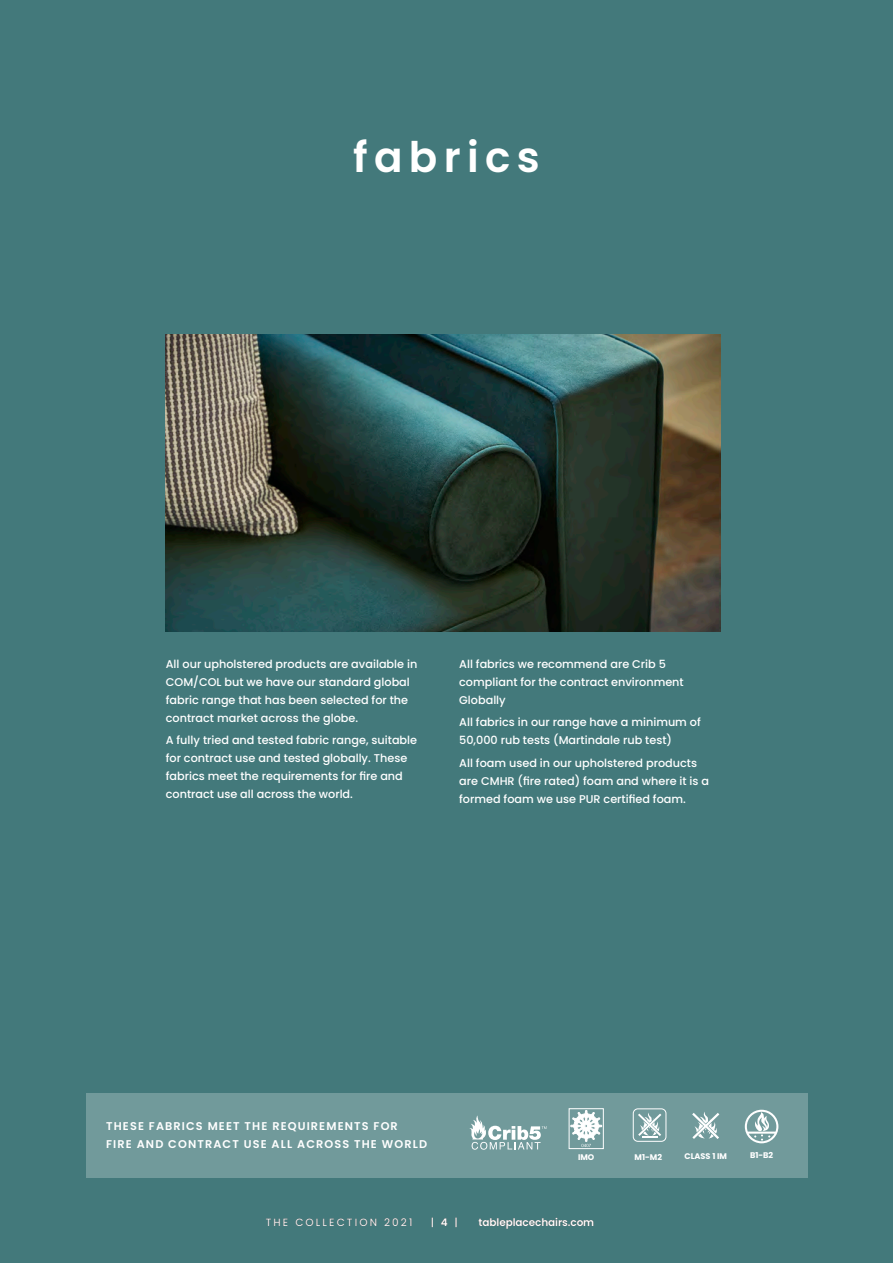
<style>
.page{position:relative;width:893px;height:1263px;background:#43797b}
.page>*{position:absolute;margin:0;border:0;box-sizing:border-box;transform-origin:0 0}
.t1{font:600 42px "Poppins";letter-spacing:.15em;color:#fff}
.DescriptiveText{font:500 11.25px/18px "Poppins";color:#fff}
.DescriptiveText-2{font:600 11.25px/18px "Poppins";letter-spacing:.1em;color:#fff}
.t2{font:600 10.5px "Poppins";letter-spacing:-.01em;color:#fff}
.t3{font:10.5px "Poppins";letter-spacing:.2em;color:#fff}
.t4{font:500 10.5px "Poppins";color:#fff}
.DescriptiveText-3{font:700 8.1px "Poppins";color:#fff}
.s1{font-weight:600}
</style>
<div class="page">
<img style="left:166px;top:334px;width:555px;height:297px">
<div style="left:87px;top:1093px;width:721px;height:84px;background:#719a9b"></div>
<svg style="left:469px;top:1115px;width:78px;height:35px"></svg>
<svg style="left:692px;top:1112px;width:27px;height:27px"></svg>
<svg style="left:745px;top:1110px;width:33px;height:33px"></svg>
<div style="left:633px;top:1108px;width:33px;height:34px;border:1px solid #fff;border-radius:5px"></div>
<svg style="left:638px;top:1113px;width:23px;height:25px"></svg>
<svg style="left:571px;top:1110px;width:31px;height:37px"></svg>
<div style="left:569px;top:1108px;width:35px;height:41px;border:1px solid #fff"></div>
<p class="t1" style="left:353px;top:133px;width:188px">fabrics</p>
<p class="DescriptiveText" style="left:166px;top:655px;width:253px">All our upholstered products are available in COM/COL but we have our standard global fabric range that has been selected for the contract market across the globe.</p>
<p class="DescriptiveText" style="left:166px;top:731px;width:253px">A fully tried and tested fabric range, suitable for contract use and tested globally. These fabrics meet the requirements for fire and contract use all across the world.</p>
<p class="DescriptiveText" style="left:459px;top:655px;width:226px">All fabrics we recommend are Crib 5 compliant for the contract environment<br>Globally</p>
<p class="DescriptiveText" style="left:459px;top:713px;width:243px">All fabrics in our range have a minimum of<br>50,000 rub tests (Martindale rub test)</p>
<p class="DescriptiveText" style="left:459px;top:754px;width:251px">All foam used in our upholstered products are CMHR (fire rated) foam and where it is a formed foam we use PUR certified foam.</p>
<p class="DescriptiveText-2" style="left:106px;top:1117px;width:323px">THESE FABRICS MEET THE REQUIREMENTS FOR<br>FIRE AND CONTRACT USE ALL ACROSS THE WORLD</p>
<p class="DescriptiveText-3" style="left:578px;top:1152px;width:18px">IMO</p>
<p class="DescriptiveText-3" style="left:635px;top:1152px;width:29px">M1-M2</p>
<p class="DescriptiveText-3" style="left:684px;top:1151px;width:44px">CLASS 1 IM</p>
<p class="DescriptiveText-3" style="left:750px;top:1150px;width:25px">B1-B2</p>
<p class="t3" style="left:266px;top:1216px;width:148px">THE COLLECTION 2021</p>
<p class="t4" style="left:431px;top:1216px;width:29px">| <span class="s1">4</span> |</p>
<p class="t2" style="left:479px;top:1216px;width:117px">tableplacechairs.com</p>
</div>
